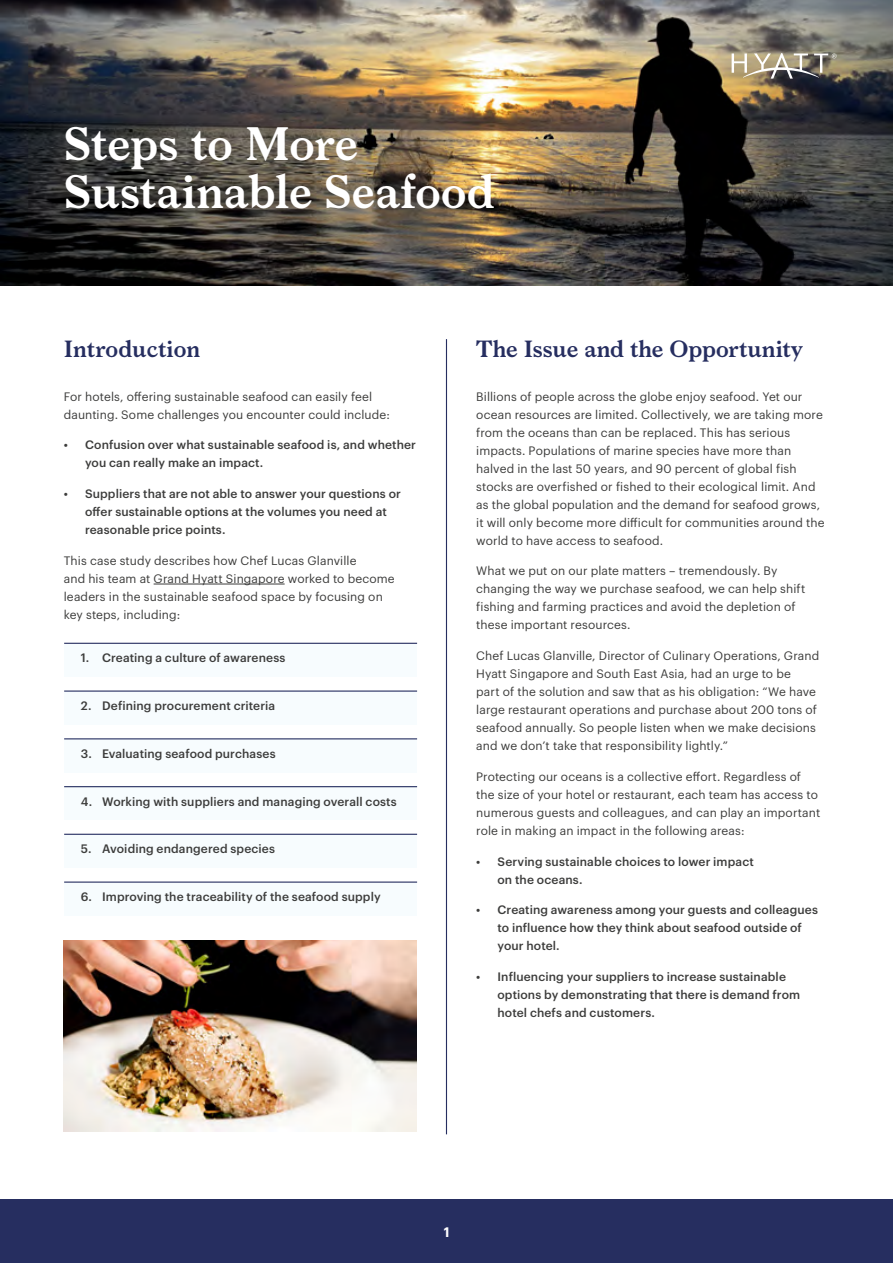
<style>
.page{position:relative;width:893px;height:1263px;background:#fff}
.page>*{position:absolute;margin:0;border:0;box-sizing:border-box;transform-origin:0 0}
.t1{font:45px/48px "Larish Neue";color:#fff}
.t2{font:22.5px "Larish Neue";color:#262e60}
.t3{font:600 13.5px "Graphik";color:#fff}
.t4{font:12px/18px "Graphik";letter-spacing:.01em;color:#3c3c3b}
.t5{font:500 12px/18px "Graphik";letter-spacing:.01em;color:#3c3c3b}
</style>
<div class="page">
<div style="left:64px;top:643px;width:353px;height:34px;background:#f7fcfe"></div>
<hr style="left:64px;top:643px;width:353px;height:1px;background:#262e60">
<div style="left:64px;top:691px;width:353px;height:33px;background:#f7fcfe"></div>
<hr style="left:64px;top:690px;width:353px;height:2px;background:#262e60">
<div style="left:64px;top:739px;width:353px;height:33px;background:#f7fcfe"></div>
<hr style="left:64px;top:738px;width:353px;height:1px;background:#262e60">
<div style="left:64px;top:787px;width:353px;height:33px;background:#f7fcfe"></div>
<hr style="left:64px;top:786px;width:353px;height:1px;background:#262e60">
<div style="left:64px;top:834px;width:353px;height:34px;background:#f7fcfe"></div>
<hr style="left:64px;top:834px;width:353px;height:1px;background:#262e60">
<div style="left:64px;top:882px;width:353px;height:33px;background:#f7fcfe"></div>
<hr style="left:64px;top:881px;width:353px;height:2px;background:#262e60">
<hr style="left:446px;top:339px;width:1px;height:795px;background:#262e60">
<div style="left:0;top:1199px;width:893px;height:64px;background:#262e60"></div>
<img style="left:64px;top:941px;width:353px;height:190px">
<hr style="left:154px;top:584px;width:131px;height:1px;background:#3c3c3b">
<img style="left:0;top:0;width:892px;height:286px">
<svg style="left:732px;top:53px;width:105px;height:26px;background:#a09784"></svg>
<p class="t1" style="left:64px;top:121px;width:432px">Steps to More<br>Sustainable Seafood</p>
<p class="t2" style="left:64px;top:336px;width:138px">Introduction</p>
<p class="t4" style="left:64px;top:386px;width:328px">For hotels, offering sustainable seafood can easily feel daunting. Some challenges you encounter could include:</p>
<p class="t5" style="left:85px;top:435px;width:332px;text-indent:-21px">• Confusion over what sustainable seafood is, and whether you can really make an impact.</p>
<p class="t5" style="left:85px;top:484px;width:317px;text-indent:-21px">• Suppliers that are not able to answer your questions or offer sustainable options at the volumes you need at reasonable price points.</p>
<p class="t4" style="left:64px;top:550px;width:332px">This case study describes how Chef Lucas Glanville<br>and his team at Grand Hyatt Singapore worked to become leaders in the sustainable seafood space by focusing on key steps, including:</p>
<p class="t5" style="left:81px;top:648px;width:206px">1. Creating a culture of awareness</p>
<p class="t5" style="left:81px;top:696px;width:196px">2. Defining procurement criteria</p>
<p class="t5" style="left:81px;top:743px;width:196px">3. Evaluating seafood purchases</p>
<p class="t5" style="left:81px;top:791px;width:318px">4. Working with suppliers and managing overall costs</p>
<p class="t5" style="left:81px;top:839px;width:196px">5. Avoiding endangered species</p>
<p class="t5" style="left:81px;top:887px;width:301px">6. Improving the traceability of the seafood supply</p>
<p class="t2" style="left:476px;top:336px;width:328px">The Issue and the Opportunity</p>
<p class="t4" style="left:476px;top:386px;width:350px">Billions of people across the globe enjoy seafood. Yet our ocean resources are limited. Collectively, we are taking more from the oceans than can be replaced. This has serious impacts. Populations of marine species have more than halved in the last 50 years, and 90 percent of global fish stocks are overfished or fished to their ecological limit. And as the global population and the demand for seafood grows, it will only become more difficult for communities around the world to have access to seafood.</p>
<p class="t4" style="left:476px;top:561px;width:331px">What we put on our plate matters – tremendously. By changing the way we purchase seafood, we can help shift fishing and farming practices and avoid the depletion of these important resources.</p>
<p class="t4" style="left:476px;top:646px;width:345px">Chef Lucas Glanville, Director of Culinary Operations, Grand Hyatt Singapore and South East Asia, had an urge to be<br>part of the solution and saw that as his obligation: “We have large restaurant operations and purchase about 200 tons of seafood annually. So people listen when we make decisions and we don’t take that responsibility lightly.”</p>
<p class="t4" style="left:476px;top:766px;width:346px">Protecting our oceans is a collective effort. Regardless of the size of your hotel or restaurant, each team has access to numerous guests and colleagues, and can play an important role in making an impact in the following areas:</p>
<p class="t5" style="left:497px;top:851px;width:258px;text-indent:-21px">• Serving sustainable choices to lower impact on the oceans.</p>
<p class="t5" style="left:497px;top:900px;width:322px;text-indent:-21px">• Creating awareness among your guests and colleagues to influence how they think about seafood outside of your hotel.</p>
<p class="t5" style="left:497px;top:967px;width:304px;text-indent:-21px">• Influencing your suppliers to increase sustainable options by demonstrating that there is demand from hotel chefs and customers.</p>
<p class="t3" style="left:444px;top:1221px;width:7px">1</p>
</div>
